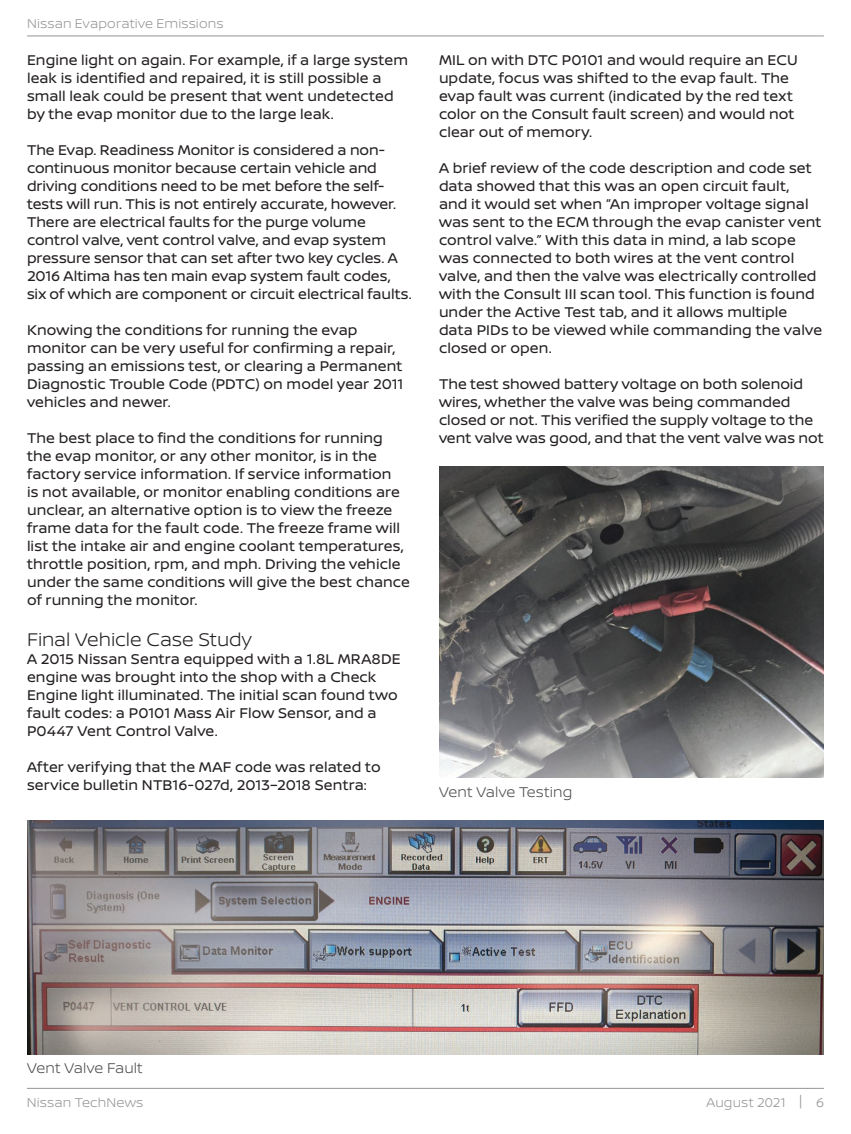
<style>
.page{position:relative;width:851px;height:1134px;background:#fff}
.page>*{position:absolute;margin:0;border:0;box-sizing:border-box;transform-origin:0 0}
.t1{font:300 19.5px "Nissan Brand";letter-spacing:-.005em;color:#231f20}
.t2{font:15px/18px "Nissan Brand";letter-spacing:.005em;color:#231f20}
.t3{font:300 15px "Nissan Brand";letter-spacing:.005em;color:#4b4c4d}
.t4{font:300 13.5px "Nissan Brand";letter-spacing:.01em;color:#939598}
</style>
<div class="page">
<hr style="left:27px;top:1088px;width:797px;height:1px;background:#939598">
<hr style="left:27px;top:36px;width:797px;height:1px;background:#939598">
<img style="left:27px;top:821px;width:797px;height:234px">
<img style="left:439px;top:467px;width:385px;height:311px">
<p class="t4" style="left:27px;top:14px;width:198px">Nissan Evaporative Emissions</p>
<p class="t2" style="left:27px;top:50px;width:382px">Engine light on again. For example, if a large system leak is identified and repaired, it is still possible a small leak could be present that went undetected by the evap monitor due to the large leak.</p>
<p class="t2" style="left:27px;top:140px;width:386px">The Evap. Readiness Monitor is considered a non&shy;continuous monitor because certain vehicle and driving conditions need to be met before the self&shy;tests will run. This is not entirely accurate, however.<br>There are electrical faults for the purge volume control valve, vent control valve, and evap system pressure sensor that can set after two key cycles. A 2016 Altima has ten main evap system fault codes, six of which are component or circuit electrical faults.</p>
<p class="t2" style="left:27px;top:320px;width:378px">Knowing the conditions for running the evap monitor can be very useful for confirming a repair, passing an emissions test, or clearing a Permanent Diagnostic Trouble Code (PDTC) on model year 2011 vehicles and newer.</p>
<p class="t2" style="left:27px;top:428px;width:384px">The best place to find the conditions for running the evap monitor, or any other monitor, is in the factory service information. If service information<br>is not available, or monitor enabling conditions are unclear, an alternative option is to view the freeze frame data for the fault code. The freeze frame will list the intake air and engine coolant temperatures, throttle position, rpm, and mph. Driving the vehicle under the same conditions will give the best chance of running the monitor.</p>
<h1 class="t1" style="left:27px;top:625px;width:226px">Final Vehicle Case Study</h1>
<p class="t2" style="left:27px;top:649px;width:375px">A 2015 Nissan Sentra equipped with a 1.8L MRA8DE engine was brought into the shop with a Check Engine light illuminated. The initial scan found two fault codes: a P0101 Mass Air Flow Sensor, and a P0447 Vent Control Valve.</p>
<p class="t2" style="left:27px;top:757px;width:355px">After verifying that the MAF code was related to service bulletin NTB16-027d, 2013–2018 Sentra:</p>
<p class="t2" style="left:439px;top:50px;width:360px">MIL on with DTC P0101 and would require an ECU update, focus was shifted to the evap fault. The evap fault was current (indicated by the red text color on the Consult fault screen) and would not clear out of memory.</p>
<p class="t2" style="left:439px;top:158px;width:384px">A brief review of the code description and code set data showed that this was an open circuit fault,<br>and it would set when “An improper voltage signal was sent to the ECM through the evap canister vent control valve.” With this data in mind, a lab scope was connected to both wires at the vent control valve, and then the valve was electrically controlled with the Consult III scan tool. This function is found under the Active Test tab, and it allows multiple data PIDs to be viewed while commanding the valve closed or open.</p>
<p class="t2" style="left:439px;top:374px;width:386px">The test showed battery voltage on both solenoid wires, whether the valve was being commanded closed or not. This verified the supply voltage to the vent valve was good, and that the vent valve was not</p>
<p class="t3" style="left:439px;top:781px;width:135px">Vent Valve Testing</p>
<p class="t3" style="left:27px;top:1057px;width:117px">Vent Valve Fault</p>
<p class="t4" style="left:27px;top:1093px;width:118px">Nissan TechNews</p>
<p class="t4" style="left:706px;top:1093px;width:119px">August 2021 | 6</p>
</div>
